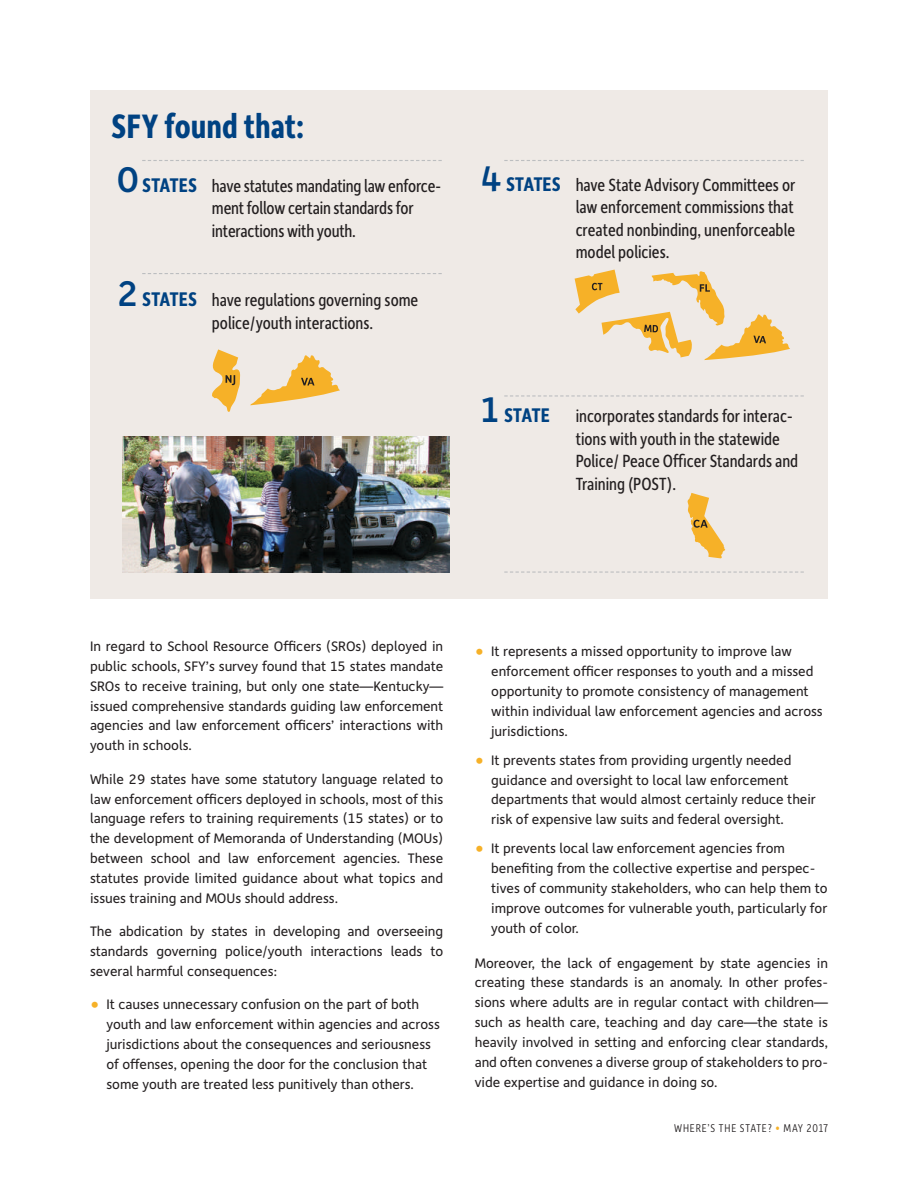
<style>
.page{position:relative;width:918px;height:1188px;background:#fff}
.page>*{position:absolute;margin:0;border:0;box-sizing:border-box;transform-origin:0 0}
.t1{font:700 36px "Depot New Condensed";letter-spacing:.005em;color:#004282}
.t2{font:18.75px/22.5px "Depot New Condensed";color:#231f20}
.t3{font:13.8px/19.8px "Depot";letter-spacing:-.005em;color:#231f20;text-align:justify}
.t4{font:300 12px "Depot New Condensed";letter-spacing:.07em;color:#231f20}
.s1{font-family:"Depot";font-weight:500;font-size:36px;color:#004282}
.s2{font-weight:700;font-size:21px;color:#004282}
.s3{font-size:21px;color:#f6b128}
.s4{color:#f6b128}
</style>
<div class="page">
<div style="left:90px;top:90px;width:738px;height:508px;background:#efeae6"></div>
<svg style="left:212px;top:349px;width:28px;height:63px"></svg>
<svg style="left:250px;top:355px;width:90px;height:50px"></svg>
<svg style="left:688px;top:493px;width:37px;height:65px"></svg>
<svg style="left:142px;top:160px;width:300px;height:1px"></svg>
<svg style="left:504px;top:160px;width:300px;height:1px"></svg>
<svg style="left:504px;top:395px;width:300px;height:2px"></svg>
<svg style="left:142px;top:273px;width:300px;height:1px"></svg>
<img style="left:122px;top:436px;width:328px;height:136px">
<svg style="left:504px;top:572px;width:300px;height:1px"></svg>
<svg style="left:575px;top:270px;width:215px;height:90px"></svg>
<h1 class="t1" style="left:111px;top:103px;width:195px">SFY found that:</h1>
<h2 class="t2" style="left:212px;top:173px;width:231px;text-indent:-95px"><span class="s1">0</span> <span class="s2">STATES</span> have statutes mandating law enforce&shy;ment follow certain standards for interactions with youth.</h2>
<h2 class="t2" style="left:212px;top:288px;width:208px;text-indent:-95px"><span class="s1">2</span> <span class="s2">STATES</span> have regulations governing some police/youth interactions.</h2>
<h2 class="t2" style="left:576px;top:173px;width:221px;text-align:justify;text-indent:-95px"><span class="s1">4</span> <span class="s2">STATES</span> have State Advisory Committees or law enforcement commissions that created nonbinding, unenforceable model policies.</h2>
<h2 class="t2" style="left:576px;top:404px;width:224px;text-indent:-95px"><span class="s1">1</span> <span class="s2">STATE</span> incorporates standards for interac&shy;tions with youth in the statewide Police/ Peace Officer Standards and Training (POST).</h2>
<p class="t3" style="left:90px;top:636px;width:355px">In regard to School Resource Officers (SROs) deployed in public schools, SFY’s survey found that 15 states mandate SROs to receive training, but only one state—Kentucky— issued comprehensive standards guiding law enforcement agencies and law enforcement officers’ interactions with youth in schools.</p>
<p class="t3" style="left:90px;top:769px;width:355px">While 29 states have some statutory language related to law enforcement officers deployed in schools, most of this language refers to training requirements (15 states) or to the development of Memoranda of Understanding (MOUs) between school and law enforcement agencies. These statutes provide limited guidance about what topics and issues training and MOUs should address.</p>
<p class="t3" style="left:90px;top:921px;width:355px">The abdication by states in developing and overseeing standards governing police/youth interactions leads to several harmful consequences:</p>
<p class="t3" style="left:106px;top:994px;width:335px;text-align:left;text-indent:-16px"><span class="s3">•</span> It causes unnecessary confusion on the part of both youth and law enforcement within agencies and across jurisdictions about the consequences and seriousness of offenses, opening the door for the conclusion that some youth are treated less punitively than others.</p>
<p class="t3" style="left:491px;top:641px;width:333px;text-align:left;text-indent:-16px"><span class="s3">•</span> It represents a missed opportunity to improve law enforcement officer responses to youth and a missed opportunity to promote consistency of management within individual law enforcement agencies and across jurisdictions.</p>
<p class="t3" style="left:491px;top:750px;width:326px;text-align:left;text-indent:-16px"><span class="s3">•</span> It prevents states from providing urgently needed guidance and oversight to local law enforcement departments that would almost certainly reduce their risk of expensive law suits and federal oversight.</p>
<p class="t3" style="left:491px;top:838px;width:338px;text-align:left;text-indent:-16px"><span class="s3">•</span> It prevents local law enforcement agencies from benefiting from the collective expertise and perspec&shy;tives of community stakeholders, who can help them to improve outcomes for vulnerable youth, particularly for youth of color.</p>
<p class="t3" style="left:475px;top:953px;width:355px">Moreover, the lack of engagement by state agencies in creating these standards is an anomaly. In other profes&shy;sions where adults are in regular contact with children— such as health care, teaching and day care—the state is heavily involved in setting and enforcing clear standards, and often convenes a diverse group of stakeholders to pro&shy;vide expertise and guidance in doing so.</p>
<p class="t4" style="left:674px;top:1120px;width:155px">WHERE’S THE STATE? <span class="s4">•</span> MAY 2017</p>
</div>
